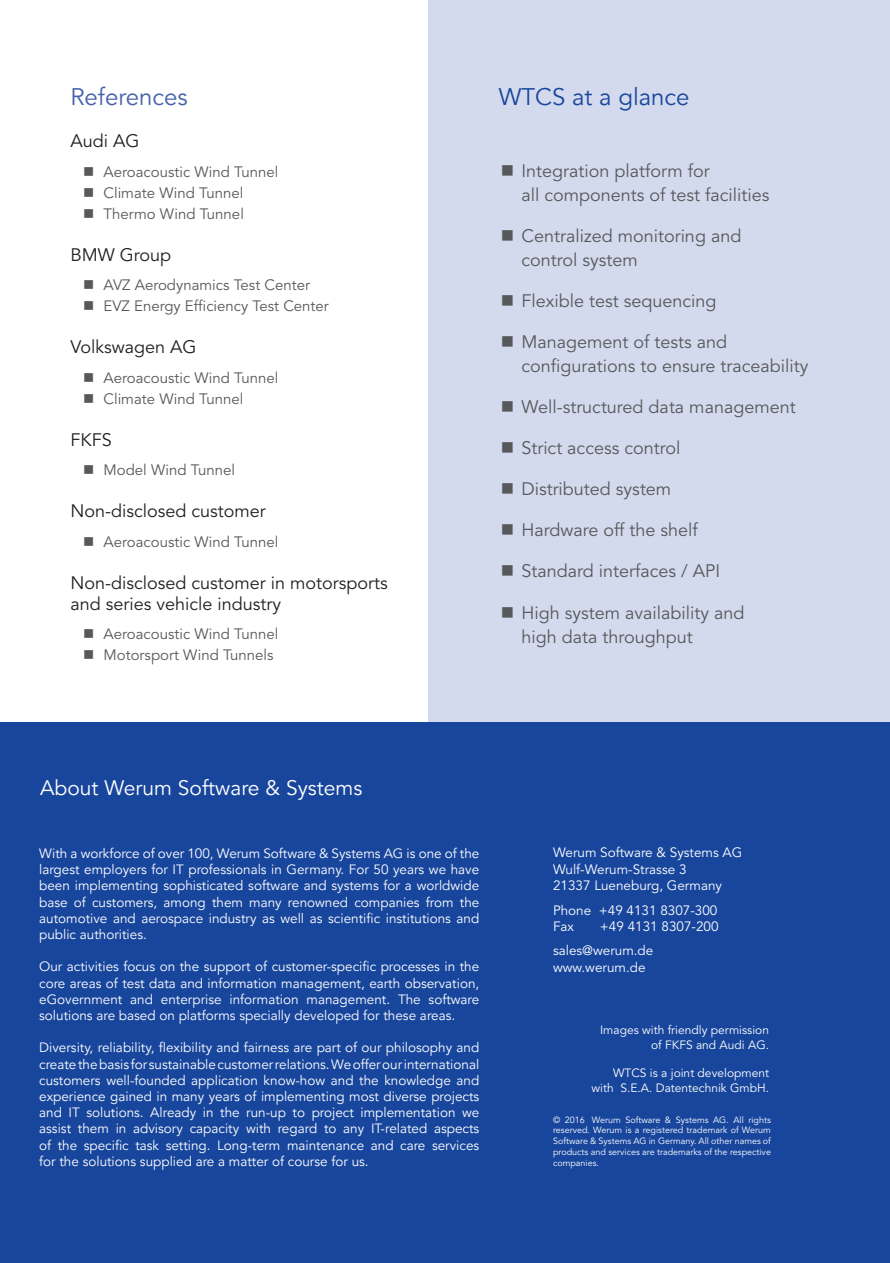
<style>
.page{position:relative;width:890px;height:1263px;background:#fff}
.page>*{position:absolute;margin:0;border:0;box-sizing:border-box;transform-origin:0 0}
.t1{font:24px "Avenir 45";color:#18469d}
.t2{font:24px "Avenir 45";color:#4560ac}
.t3{font:21px "Avenir 45";color:#fff}
.t4{font:18px/24px "Avenir";color:#57585a}
.t5{font:18px/21px "Avenir";color:#231f20}
.t6{font:15px/21px "Avenir";color:#57585a}
.t7{font:13.5px/16.2px "Avenir 45";color:#fff;text-align:justify}
.t8{font:13.5px/16.2px "Avenir";color:#fff}
.t9{font:12px/15px "Avenir";color:#fff;text-align:right}
.t10{font:9px/10.8px "Avenir";color:#fff;text-align:justify}
</style>
<div class="page">
<div style="left:428px;top:0;width:462px;height:738px;background:#d4daee"></div>
<div style="left:0;top:722px;width:890px;height:541px;background:#18469d"></div>
<h1 class="t2" style="left:70px;top:83px;width:119px">References</h1>
<h3 class="t5" style="left:70px;top:131px;width:71px">Audi AG</h3>
<p class="t6" style="left:104px;top:162px;width:176px">Aeroacoustic Wind Tunnel<br>Climate Wind Tunnel<br>Thermo Wind Tunnel</p>
<h3 class="t5" style="left:70px;top:245px;width:102px">BMW Group</h3>
<p class="t6" style="left:104px;top:275px;width:227px">AVZ Aerodynamics Test Center<br>EVZ Energy Efficiency Test Center</p>
<h3 class="t5" style="left:70px;top:337px;width:128px">Volkswagen AG</h3>
<p class="t6" style="left:104px;top:368px;width:176px">Aeroacoustic Wind Tunnel<br>Climate Wind Tunnel</p>
<h3 class="t5" style="left:70px;top:430px;width:43px">FKFS</h3>
<p class="t6" style="left:104px;top:460px;width:133px">Model Wind Tunnel</p>
<h3 class="t5" style="left:70px;top:501px;width:197px">Non-disclosed customer</h3>
<p class="t6" style="left:104px;top:532px;width:176px">Aeroacoustic Wind Tunnel</p>
<h3 class="t5" style="left:70px;top:573px;width:319px">Non-disclosed customer in motorsports and series vehicle industry</h3>
<p class="t6" style="left:104px;top:624px;width:176px">Aeroacoustic Wind Tunnel<br>Motorsport Wind Tunnels</p>
<h1 class="t1" style="left:499px;top:83px;width:192px">WTCS at a glance</h1>
<h3 class="t4" style="left:521px;top:160px;width:249px">Integration platform for<br>all components of test facilities</h3>
<h3 class="t4" style="left:521px;top:225px;width:221px">Centralized monitoring and control system</h3>
<h3 class="t4" style="left:521px;top:290px;width:196px">Flexible test sequencing</h3>
<h3 class="t4" style="left:521px;top:331px;width:288px">Management of tests and configurations to ensure traceability</h3>
<h3 class="t4" style="left:521px;top:396px;width:276px">Well-structured data management</h3>
<h3 class="t4" style="left:521px;top:437px;width:160px">Strict access control</h3>
<h3 class="t4" style="left:521px;top:478px;width:151px">Distributed system</h3>
<h3 class="t4" style="left:521px;top:519px;width:178px">Hardware off the shelf</h3>
<h3 class="t4" style="left:521px;top:560px;width:200px">Standard interfaces / API</h3>
<h3 class="t4" style="left:521px;top:601px;width:224px">High system availability and high data throughput</h3>
<h2 class="t3" style="left:40px;top:776px;width:324px">About Werum Software &amp; Systems</h2>
<p class="t7" style="left:39px;top:845px;width:442px">With a workforce of over 100, Werum Software &amp; Systems AG is one of the largest employers for IT professionals in Germany. For 50 years we have been implementing sophisticated software and systems for a worldwide base of customers, among them many renowned companies from the automotive and aerospace industry as well as scientific institutions and public authorities.</p>
<p class="t7" style="left:39px;top:959px;width:442px">Our activities focus on the support of customer-specific processes in the core areas of test data and information management, earth observation, eGovernment and enterprise information management. The software solutions are based on platforms specially developed for these areas.</p>
<p class="t7" style="left:39px;top:1040px;width:442px">Diversity, reliability, flexibility and fairness are part of our philosophy and create the basis for sustainable customer relations. We offer our international customers well-founded application know-how and the knowledge and experience gained in many years of implementing most diverse projects and IT solutions. Already in the run-up to project implementation we assist them in advisory capacity with regard to any IT-related aspects of the specific task setting. Long-term maintenance and care services for the solutions supplied are a matter of course for us.</p>
<p class="t8" style="left:553px;top:845px;width:191px">Werum Software &amp; Systems AG<br>Wulf-Werum-Strasse 3<br>21337 Lueneburg, Germany</p>
<p class="t8" style="left:553px;top:902px;width:166px">Phone +49 4131 8307-300<br>Fax</p>
<p class="t8" style="left:553px;top:914px;width:167px;line-height:24.8px;text-indent:47px">+49 4131 8307-200 sales@werum.de</p>
<p class="t8" style="left:553px;top:959px;width:94px">www.werum.de</p>
<p class="t9" style="left:600px;top:1023px;width:170px">Images with friendly permission of FKFS and Audi AG.</p>
<p class="t9" style="left:591px;top:1065px;width:179px">WTCS is a joint development with S.E.A. Datentechnik GmbH.</p>
<p class="t10" style="left:553px;top:1114px;width:219px">© 2016 Werum Software &amp; Systems AG. All rights reserved. Werum is a registered trademark of Werum Software &amp; Systems AG in Germany. All other names of products and services are trademarks of the respective companies.</p>
</div>
